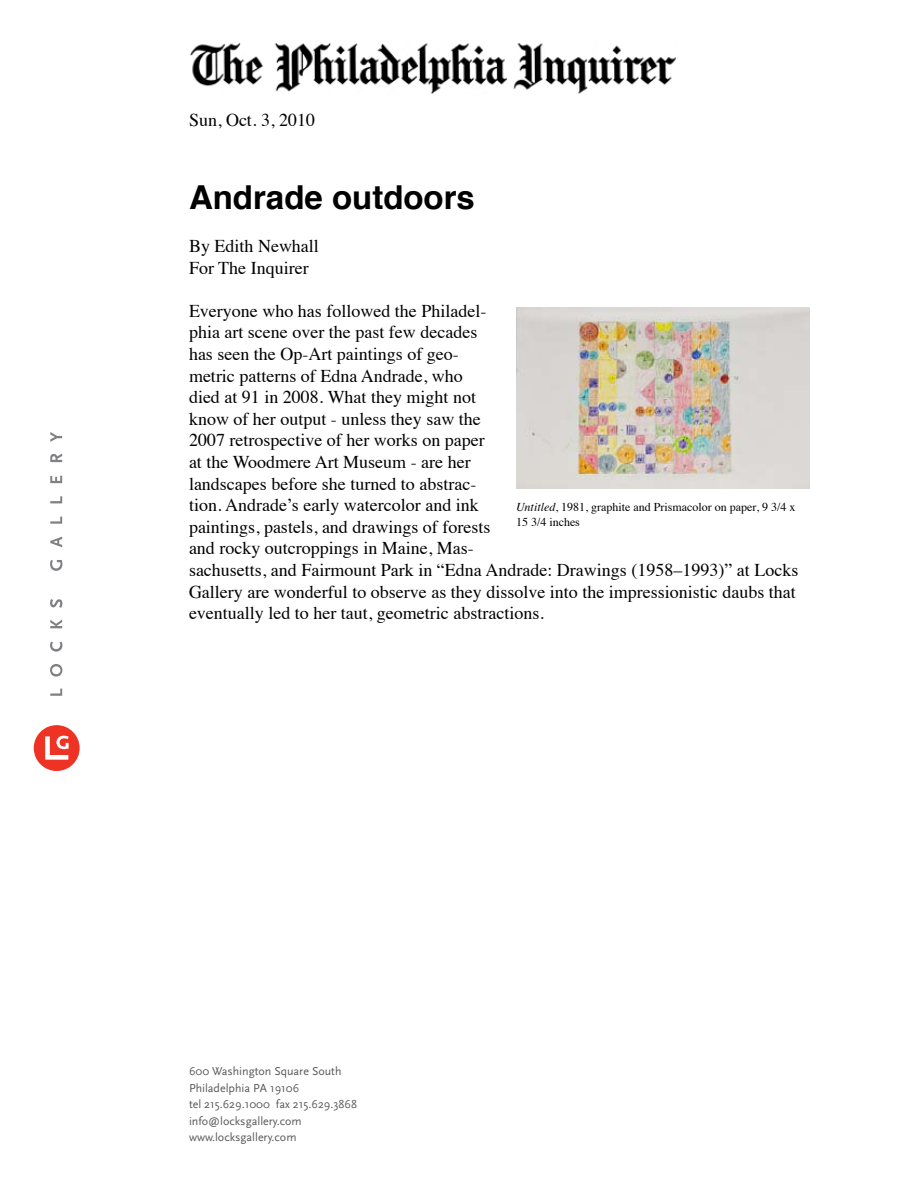
<style>
.page{position:relative;width:918px;height:1188px;background:#fff}
.page>*{position:absolute;margin:0;border:0;box-sizing:border-box;transform-origin:0 0}
.t1{font:700 33px "Helvetica";color:#000}
.t2{font:18px/21.6px "Times";color:#000}
.t3{font:12px/16.5px "Scala Sans";color:#58595b}
.t4{font:12px/14.4px "Times";color:#000}
.s1{font-style:italic}
</style>
<div class="page">
<div style="left:34px;top:725px;width:46px;height:46px;background:#ee3224;border-radius:50%"></div>
<svg style="left:45px;top:736px;width:24px;height:24px"></svg>
<svg style="left:50px;top:689px;width:12px;height:7px"></svg>
<svg style="left:50px;top:664px;width:12px;height:13px"></svg>
<svg style="left:50px;top:642px;width:12px;height:10px"></svg>
<svg style="left:50px;top:620px;width:12px;height:8px"></svg>
<svg style="left:50px;top:599px;width:12px;height:9px"></svg>
<svg style="left:50px;top:560px;width:12px;height:11px"></svg>
<svg style="left:50px;top:537px;width:12px;height:10px"></svg>
<svg style="left:50px;top:517px;width:12px;height:7px"></svg>
<svg style="left:50px;top:496px;width:12px;height:7px"></svg>
<svg style="left:50px;top:476px;width:12px;height:7px"></svg>
<svg style="left:50px;top:454px;width:12px;height:8px"></svg>
<svg style="left:50px;top:432px;width:12px;height:10px"></svg>
<img style="left:190px;top:43px;width:487px;height:51px">
<img style="left:516px;top:308px;width:294px;height:181px">
<p class="t2" style="left:189px;top:108px;width:127px">Sun, Oct. 3, 2010</p>
<h1 class="t1" style="left:189px;top:171px;width:288px">Andrade outdoors</h1>
<p class="t2" style="left:189px;top:234px;width:131px">By Edith Newhall<br>For The Inquirer</p>
<p class="t2" style="left:189px;top:298px;width:611px">Everyone who has followed the Philadel-<br>phia art scene over the past few decades<br>has seen the Op-Art paintings of geo-<br>metric patterns of Edna Andrade, who<br>died at 91 in 2008. What they might not<br>know of her output - unless they saw the<br>2007 retrospective of her works on paper<br>at the Woodmere Art Museum - are her<br>landscapes before she turned to abstrac-<br>tion. Andrade’s early watercolor and ink<br>paintings, pastels, and drawings of forests<br>and rocky outcroppings in Maine, Mas-<br>sachusetts, and Fairmount Park in “Edna Andrade: Drawings (1958–1993)” at Locks Gallery are wonderful to observe as they dissolve into the impressionistic daubs that eventually led to her taut, geometric abstractions.</p>
<p class="t4" style="left:516px;top:499px;width:281px"><span class="s1">Untitled</span>, 1981, graphite and Prismacolor on paper, 9 3/4 x<br>15 3/4 inches</p>
<p class="t3" style="left:189px;top:1064px;width:170px">600 Washington Square South<br>Philadelphia PA 19106<br>tel 215.629.1000 fax 215.629.3868 info@locksgallery.com www.locksgallery.com</p>
</div>
